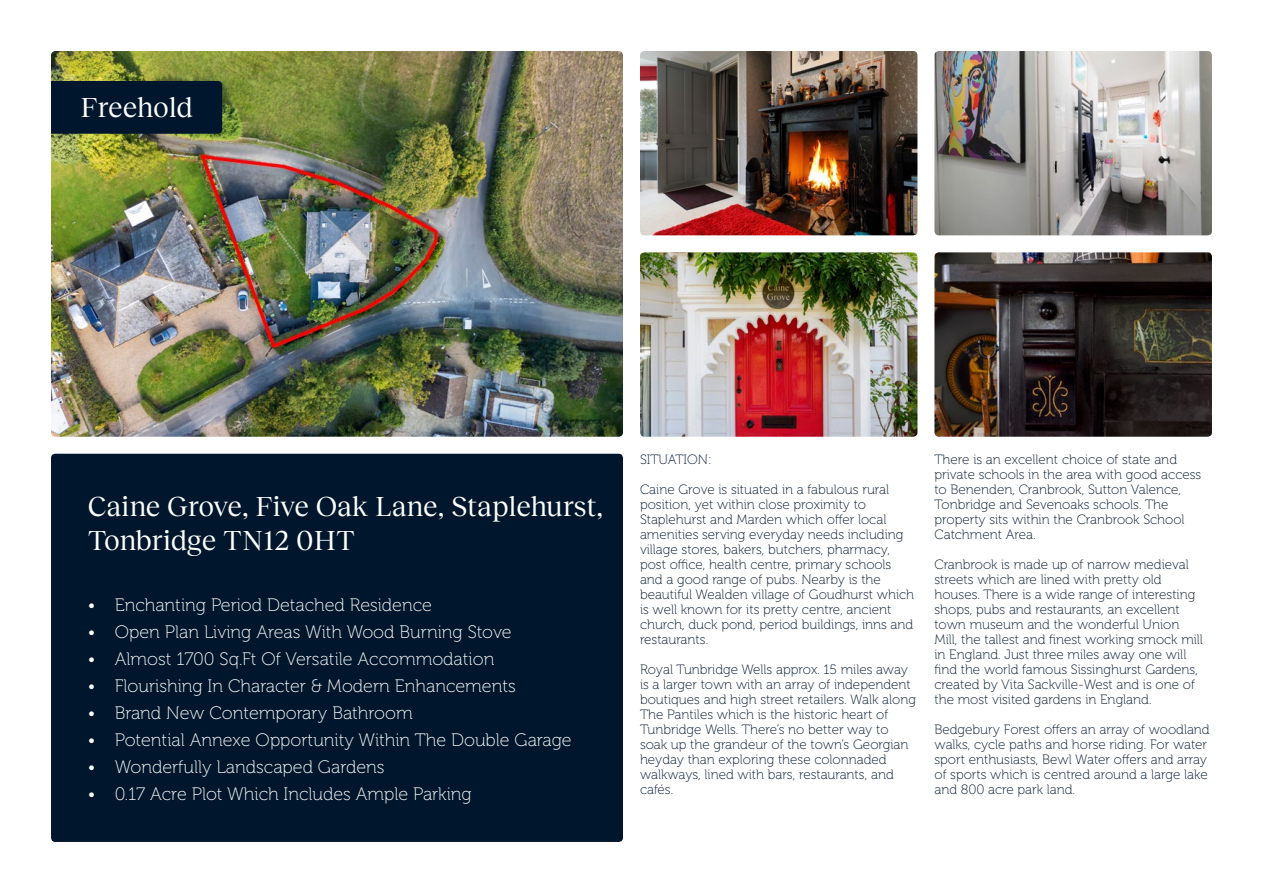
<style>
.page{position:relative;width:1263px;height:893px;background:#fff}
.page>*{position:absolute;margin:0;border:0;box-sizing:border-box;transform-origin:0 0}
.t1{font:28.5px/34px "Reckless Neue";letter-spacing:-.01em;color:#fff}
.t2{font:18px "Museo 100";color:#fff}
.t3{font:13.5px/15px "Museo 100";color:#00162c}
</style>
<div class="page">
<div style="left:51px;top:454px;width:572px;height:388px;background:#00162c;border-radius:4px"></div>
<img style="left:51px;top:51px;width:572px;height:386px">
<img style="left:640px;top:51px;width:277px;height:184px">
<img style="left:640px;top:252px;width:277px;height:185px">
<img style="left:934px;top:51px;width:278px;height:184px">
<img style="left:934px;top:252px;width:278px;height:185px">
<div style="left:51px;top:81px;width:171px;height:53px;background:#00162c"></div>
<h1 class="t1" style="left:81px;top:89px;width:114px">Freehold</h1>
<h1 class="t1" style="left:88px;top:487px;width:517px">Caine Grove, Five Oak Lane, Staplehurst,<br>Tonbridge TN12 0HT</h1>
<h2 class="t2" style="left:88px;top:595px;width:346px">• Enchanting Period Detached Residence</h2>
<h2 class="t2" style="left:88px;top:622px;width:425px">• Open Plan Living Areas With Wood Burning Stove</h2>
<h2 class="t2" style="left:88px;top:649px;width:408px">• Almost 1700 Sq.Ft Of Versatile Accommodation</h2>
<h2 class="t2" style="left:88px;top:676px;width:429px">• Flourishing In Character &amp; Modern Enhancements</h2>
<h2 class="t2" style="left:88px;top:703px;width:326px">• Brand New Contemporary Bathroom</h2>
<h2 class="t2" style="left:88px;top:730px;width:485px">• Potential Annexe Opportunity Within The Double Garage</h2>
<h2 class="t2" style="left:88px;top:757px;width:298px">• Wonderfully Landscaped Gardens</h2>
<h2 class="t2" style="left:88px;top:784px;width:385px">• 0.17 Acre Plot Which Includes Ample Parking</h2>
<p class="t3" style="left:640px;top:452px;width:73px">SITUATION:</p>
<p class="t3" style="left:640px;top:482px;width:276px">Caine Grove is situated in a fabulous rural position, yet within close proximity to Staplehurst and Marden which offer local amenities serving everyday needs including village stores, bakers, butchers, pharmacy, post office, health centre, primary schools and a good range of pubs. Nearby is the beautiful Wealden village of Goudhurst which is well known for its pretty centre, ancient church, duck pond, period buildings, inns and restaurants.</p>
<p class="t3" style="left:640px;top:662px;width:277px">Royal Tunbridge Wells approx. 15 miles away is a larger town with an array of independent boutiques and high street retailers. Walk along The Pantiles which is the historic heart of Tunbridge Wells. There’s no better way to soak up the grandeur of the town’s Georgian heyday than exploring these colonnaded walkways, lined with bars, restaurants, and cafés.</p>
<p class="t3" style="left:934px;top:452px;width:268px">There is an excellent choice of state and private schools in the area with good access to Benenden, Cranbrook, Sutton Valence, Tonbridge and Sevenoaks schools. The property sits within the Cranbrook School Catchment Area.</p>
<p class="t3" style="left:934px;top:557px;width:270px">Cranbrook is made up of narrow medieval streets which are lined with pretty old houses. There is a wide range of interesting shops, pubs and restaurants, an excellent town museum and the wonderful Union Mill, the tallest and finest working smock mill in England. Just three miles away one will find the world famous Sissinghurst Gardens, created by Vita Sackville-West and is one of the most visited gardens in England.</p>
<p class="t3" style="left:934px;top:722px;width:277px">Bedgebury Forest offers an array of woodland walks, cycle paths and horse riding. For water sport enthusiasts, Bewl Water offers and array of sports which is centred around a large lake and 800 acre park land.</p>
</div>
